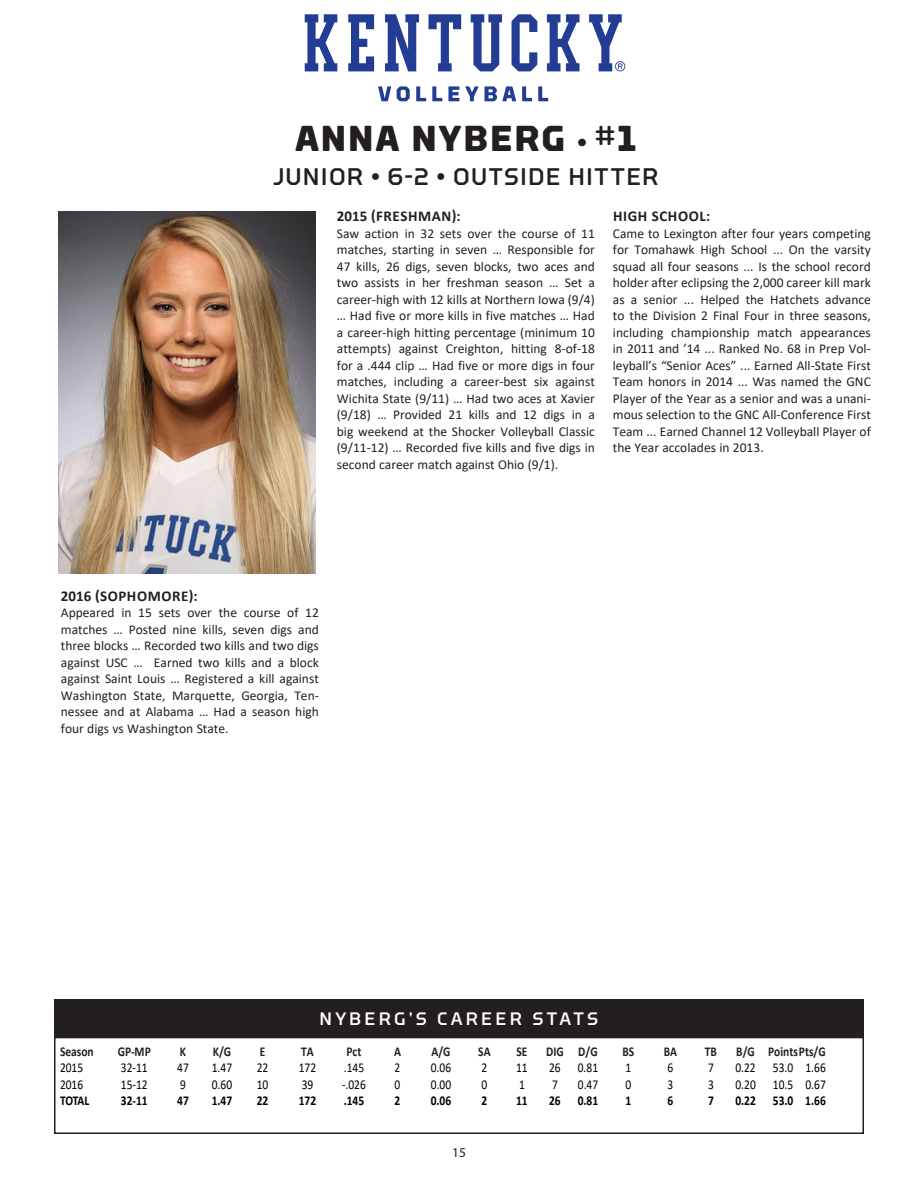
<style>
.page{position:relative;width:918px;height:1188px;background:#fff}
.page>*{position:absolute;margin:0;border:0;box-sizing:border-box;transform-origin:0 0}
.BIO_NAME_2010{font:700 36px "Torque";letter-spacing:.05em;color:#231f20}
.BIO_INFO_2010{font:500 24px "Torque";letter-spacing:.05em;color:#231f20}
.BOX_HEADLINE_2010{font:500 18px "Torque";letter-spacing:.175em;color:#fff}
.SUBHEAD_2010{font:700 15px "Calibri";letter-spacing:.04em;color:#231f20}
.SUBHEAD_2010-2{font:13.5px/16.5px "Calibri";color:#231f20;text-align:justify}
.t1{font:13.5px "Calibri";color:#000;scale:.85 1}
.t2{font:700 13.5px "Calibri";color:#231f20;scale:.85 1}
.t3{font:700 13.5px "Calibri";color:#000;scale:.85 1}
.t4{font:13.5px "Myriad Pro";color:#231f20}
.s1{font-size:24px}
</style>
<div class="page">
<svg style="left:378px;top:86px;width:13px;height:15px"></svg>
<svg style="left:397px;top:86px;width:13px;height:15px"></svg>
<svg style="left:416px;top:86px;width:10px;height:15px"></svg>
<svg style="left:432px;top:86px;width:10px;height:15px"></svg>
<svg style="left:448px;top:86px;width:11px;height:15px"></svg>
<svg style="left:465px;top:86px;width:14px;height:15px"></svg>
<svg style="left:485px;top:86px;width:31px;height:15px"></svg>
<svg style="left:522px;top:86px;width:10px;height:15px"></svg>
<svg style="left:538px;top:86px;width:10px;height:15px"></svg>
<svg style="left:305px;top:14px;width:32px;height:57px"></svg>
<svg style="left:547px;top:14px;width:33px;height:57px"></svg>
<svg style="left:348px;top:14px;width:26px;height:57px"></svg>
<svg style="left:385px;top:14px;width:34px;height:57px"></svg>
<svg style="left:429px;top:14px;width:32px;height:57px"></svg>
<svg style="left:471px;top:14px;width:31px;height:57px"></svg>
<svg style="left:512px;top:14px;width:25px;height:57px"></svg>
<svg style="left:589px;top:14px;width:36px;height:57px"></svg>
<img style="left:59px;top:212px;width:256px;height:361px">
<div style="left:54px;top:1037px;width:810px;height:97px;border:2px solid #231f20"></div>
<div style="left:54px;top:999px;width:810px;height:38px;background:#231f20"></div>
<p class="BIO_NAME_2010" style="left:295px;top:118px;width:343px">ANNA NYBERG <span class="s1">•</span> #1</p>
<p class="BIO_INFO_2010" style="left:273px;top:163px;width:387px">JUNIOR • 6-2 • OUTSIDE HITTER</p>
<p class="SUBHEAD_2010" style="left:337px;top:206px;width:125px">2015 (FRESHMAN):</p>
<p class="SUBHEAD_2010-2" style="left:337px;top:225px;width:260px">Saw action in 32 sets over the course of 11 matches, starting in seven … Responsible for 47 kills, 26 digs, seven blocks, two aces and two assists in her freshman season … Set a career-high with 12 kills at Northern Iowa (9/4) … Had five or more kills in five matches … Had a career-high hitting percentage (minimum 10 attempts) against Creighton, hitting 8-of-18 for a .444 clip … Had five or more digs in four matches, including a career-best six against Wichita State (9/11) … Had two aces at Xavier (9/18) … Provided 21 kills and 12 digs in a big weekend at the Shocker Volleyball Classic (9/11-12) … Recorded five kills and five digs in second career match against Ohio (9/1).</p>
<p class="SUBHEAD_2010" style="left:613px;top:206px;width:99px">HIGH SCHOOL:</p>
<p class="SUBHEAD_2010-2" style="left:613px;top:225px;width:260px">Came to Lexington after four years competing for Tomahawk High School ... On the varsity squad all four seasons ... Is the school record holder after eclipsing the 2,000 career kill mark as a senior ... Helped the Hatchets advance to the Division 2 Final Four in three seasons, including championship match appearances in 2011 and ’14 ... Ranked No. 68 in Prep Vol&shy;leyball’s “Senior Aces” ... Earned All-State First Team honors in 2014 ... Was named the GNC Player of the Year as a senior and was a unani&shy;mous selection to the GNC All-Conference First Team ... Earned Channel 12 Volleyball Player of the Year accolades in 2013.</p>
<p class="SUBHEAD_2010" style="left:61px;top:585px;width:138px">2016 (SOPHOMORE):</p>
<p class="SUBHEAD_2010-2" style="left:61px;top:604px;width:260px">Appeared in 15 sets over the course of 12 matches … Posted nine kills, seven digs and three blocks … Recorded two kills and two digs against USC … Earned two kills and a block against Saint Louis … Registered a kill against Washington State, Marquette, Georgia, Ten&shy;nessee and at Alabama … Had a season high four digs vs Washington State.</p>
<p class="BOX_HEADLINE_2010" style="left:320px;top:1009px;width:280px">NYBERG’S CAREER STATS</p>
<p class="t2" style="left:60px;top:1042px;width:41px">Season</p>
<p class="t2" style="left:118px;top:1042px;width:40px">GP-MP</p>
<p class="t2" style="left:180px;top:1042px;width:9px">K</p>
<p class="t2" style="left:213px;top:1042px;width:23px">K/G</p>
<p class="t2" style="left:260px;top:1042px;width:8px">E</p>
<p class="t2" style="left:301px;top:1042px;width:16px">TA</p>
<p class="t2" style="left:347px;top:1042px;width:19px">Pct</p>
<p class="t2" style="left:394px;top:1042px;width:10px">A</p>
<p class="t2" style="left:431px;top:1042px;width:24px">A/G</p>
<p class="t2" style="left:478px;top:1042px;width:16px">SA</p>
<p class="t2" style="left:516px;top:1042px;width:14px">SE</p>
<p class="t2" style="left:546px;top:1042px;width:62px">DIG D/G</p>
<p class="t2" style="left:623px;top:1042px;width:15px">BS</p>
<p class="t2" style="left:664px;top:1042px;width:17px">BA</p>
<p class="t2" style="left:705px;top:1042px;width:16px">TB</p>
<p class="t2" style="left:736px;top:1042px;width:107px">B/G PointsPts/G</p>
<p class="t1" style="left:60px;top:1058px;width:29px">2015</p>
<p class="t1" style="left:121px;top:1058px;width:33px">32-11</p>
<p class="t1" style="left:177px;top:1058px;width:15px">47</p>
<p class="t1" style="left:212px;top:1058px;width:25px">1.47</p>
<p class="t1" style="left:257px;top:1058px;width:15px">22</p>
<p class="t1" style="left:299px;top:1058px;width:22px">172</p>
<p class="t1" style="left:344px;top:1058px;width:25px">.145</p>
<p class="t1" style="left:395px;top:1058px;width:8px">2</p>
<p class="t1" style="left:431px;top:1058px;width:25px">0.06</p>
<p class="t1" style="left:482px;top:1058px;width:8px">2</p>
<p class="t1" style="left:516px;top:1058px;width:15px">11</p>
<p class="t1" style="left:549px;top:1058px;width:15px">26</p>
<p class="t1" style="left:578px;top:1058px;width:25px">0.81</p>
<p class="t1" style="left:626px;top:1058px;width:8px">1</p>
<p class="t1" style="left:668px;top:1058px;width:8px">6</p>
<p class="t1" style="left:708px;top:1058px;width:8px">7</p>
<p class="t1" style="left:735px;top:1058px;width:25px">0.22</p>
<p class="t1" style="left:773px;top:1058px;width:64px">53.0 1.66</p>
<p class="t1" style="left:60px;top:1075px;width:29px">2016</p>
<p class="t1" style="left:121px;top:1075px;width:33px">15-12</p>
<p class="t1" style="left:180px;top:1075px;width:8px">9</p>
<p class="t1" style="left:212px;top:1075px;width:25px">0.60</p>
<p class="t1" style="left:257px;top:1075px;width:15px">10</p>
<p class="t1" style="left:302px;top:1075px;width:15px">39</p>
<p class="t1" style="left:342px;top:1075px;width:30px">-.026</p>
<p class="t1" style="left:395px;top:1075px;width:8px">0</p>
<p class="t1" style="left:431px;top:1075px;width:25px">0.00</p>
<p class="t1" style="left:482px;top:1075px;width:8px">0</p>
<p class="t1" style="left:519px;top:1075px;width:8px">1</p>
<p class="t1" style="left:552px;top:1075px;width:8px">7</p>
<p class="t1" style="left:578px;top:1075px;width:25px">0.47</p>
<p class="t1" style="left:626px;top:1075px;width:8px">0</p>
<p class="t1" style="left:668px;top:1075px;width:8px">3</p>
<p class="t1" style="left:708px;top:1075px;width:8px">3</p>
<p class="t1" style="left:735px;top:1075px;width:25px">0.20</p>
<p class="t1" style="left:773px;top:1075px;width:64px">10.5 0.67</p>
<p class="t3" style="left:60px;top:1091px;width:36px">TOTAL</p>
<p class="t3" style="left:121px;top:1091px;width:33px">32-11</p>
<p class="t3" style="left:177px;top:1091px;width:15px">47</p>
<p class="t3" style="left:212px;top:1091px;width:26px">1.47</p>
<p class="t3" style="left:257px;top:1091px;width:15px">22</p>
<p class="t3" style="left:299px;top:1091px;width:22px">172</p>
<p class="t3" style="left:344px;top:1091px;width:26px">.145</p>
<p class="t3" style="left:395px;top:1091px;width:8px">2</p>
<p class="t3" style="left:431px;top:1091px;width:26px">0.06</p>
<p class="t3" style="left:482px;top:1091px;width:8px">2</p>
<p class="t3" style="left:516px;top:1091px;width:15px">11</p>
<p class="t3" style="left:549px;top:1091px;width:15px">26</p>
<p class="t3" style="left:578px;top:1091px;width:26px">0.81</p>
<p class="t3" style="left:626px;top:1091px;width:8px">1</p>
<p class="t3" style="left:668px;top:1091px;width:8px">6</p>
<p class="t3" style="left:708px;top:1091px;width:8px">7</p>
<p class="t3" style="left:735px;top:1091px;width:26px">0.22</p>
<p class="t3" style="left:773px;top:1091px;width:64px">53.0 1.66</p>
<p class="t4" style="left:452px;top:1144px;width:15px">15</p>
</div>
